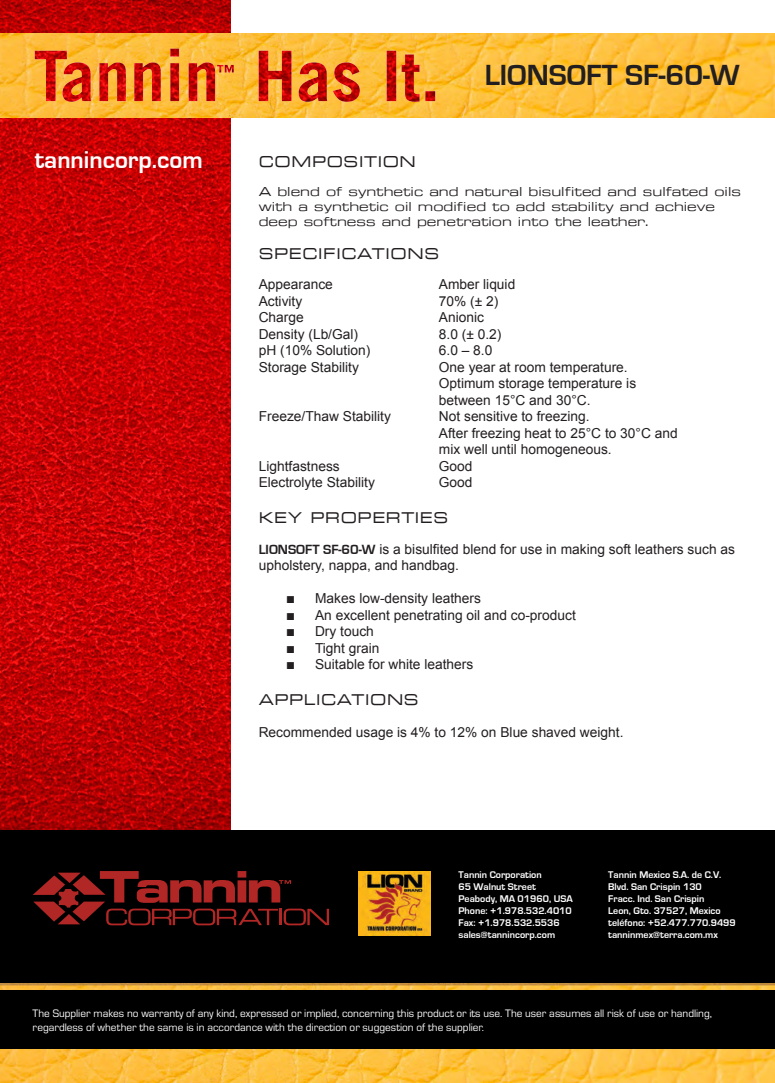
<style>
.page{position:relative;width:775px;height:1083px;background:#fff}
.page>*{position:absolute;margin:0;border:0;box-sizing:border-box;transform-origin:0 0}
.t1{font:700 30px "Eurostile";color:#231f20}
.t2{font:700 25px "Eurostile";color:#fff}
.t3{font:15px "Eurostile Extended";letter-spacing:.04em;color:#231f20}
.t4{font:13.75px/16.5px "Arial";color:#231f20}
.t5{font:12.5px/15px "Eurostile Extended";color:#231f20}
.t6{font:11.25px/13.5px "Eurostile T";color:#fff}
.t7{font:700 10px "Eurostile";color:#fff}
.s1{font-family:"Eurostile";font-weight:700}
</style>
<div class="page">
<img style="left:0;top:0;width:230px;height:829px">
<img style="left:0;top:33px;width:774px;height:84px">
<div style="left:0;top:829px;width:774px;height:220px;background:#000"></div>
<img style="left:0;top:1049px;width:774px;height:34px">
<svg style="left:419px;top:49px;width:16px;height:53px"></svg>
<img style="left:35px;top:49px;width:384px;height:53px">
<img style="left:0;top:983px;width:774px;height:6px">
<svg style="left:33px;top:871px;width:296px;height:54px"></svg>
<img style="left:358px;top:871px;width:72px;height:64px">
<p class="t2" style="left:35px;top:146px;width:169px">tannincorp.com</p>
<p class="t1" style="left:484px;top:59px;width:256px">LIONSOFT SF-60-W</p>
<p class="t3" style="left:259px;top:152px;width:159px">COMPOSITION</p>
<p class="t5" style="left:259px;top:184px;width:483px">A blend of synthetic and natural bisulfited and sulfated oils with a synthetic oil modified to add stability and achieve deep softness and penetration into the leather.</p>
<p class="t3" style="left:259px;top:243px;width:182px">SPECIFICATIONS</p>
<p class="t4" style="left:259px;top:276px;width:76px">Appearance</p>
<p class="t4" style="left:439px;top:276px;width:78px">Amber liquid</p>
<p class="t4" style="left:259px;top:293px;width:45px">Activity</p>
<p class="t4" style="left:439px;top:293px;width:61px">70% (± 2)</p>
<p class="t4" style="left:259px;top:309px;width:47px">Charge</p>
<p class="t4" style="left:439px;top:309px;width:47px">Anionic</p>
<p class="t4" style="left:259px;top:326px;width:101px">Density (Lb/Gal)</p>
<p class="t4" style="left:439px;top:326px;width:64px">8.0 (± 0.2)</p>
<p class="t4" style="left:259px;top:342px;width:113px">pH (10% Solution)</p>
<p class="t4" style="left:439px;top:342px;width:55px">6.0 – 8.0</p>
<p class="t4" style="left:259px;top:359px;width:102px">Storage Stability</p>
<p class="t4" style="left:439px;top:359px;width:190px">One year at room temperature.</p>
<p class="t4" style="left:439px;top:375px;width:199px">Optimum storage temperature is</p>
<p class="t4" style="left:439px;top:392px;width:153px">between 15°C and 30°C.</p>
<p class="t4" style="left:259px;top:408px;width:134px">Freeze/Thaw Stability</p>
<p class="t4" style="left:439px;top:408px;width:152px">Not sensitive to freezing.</p>
<p class="t4" style="left:439px;top:425px;width:240px">After freezing heat to 25°C to 30°C and</p>
<p class="t4" style="left:439px;top:441px;width:174px">mix well until homogeneous.</p>
<p class="t4" style="left:259px;top:458px;width:83px">Lightfastness</p>
<p class="t4" style="left:439px;top:458px;width:35px">Good</p>
<p class="t4" style="left:259px;top:474px;width:118px">Electrolyte Stability</p>
<p class="t4" style="left:439px;top:474px;width:35px">Good</p>
<p class="t3" style="left:259px;top:508px;width:191px">KEY PROPERTIES</p>
<p class="t4" style="left:259px;top:541px;width:477px"><span class="s1">LIONSOFT SF-60-W</span> is a bisulfited blend for use in making soft leathers such as upholstery, nappa, and handbag.</p>
<p class="t4" style="left:287px;top:590px;width:195px">■ Makes low-density leathers</p>
<p class="t4" style="left:287px;top:607px;width:290px">■ An excellent penetrating oil and co-product</p>
<p class="t4" style="left:287px;top:623px;width:88px">■ Dry touch</p>
<p class="t4" style="left:287px;top:640px;width:94px">■ Tight grain</p>
<p class="t4" style="left:287px;top:656px;width:188px">■ Suitable for white leathers</p>
<p class="t3" style="left:259px;top:689px;width:161px">APPLICATIONS</p>
<p class="t4" style="left:259px;top:724px;width:366px">Recommended usage is 4% to 12% on Blue shaved weight.</p>
<p class="t7" style="left:458px;top:869px;width:85px">Tannin Corporation</p>
<p class="t7" style="left:458px;top:881px;width:79px">65 Walnut Street</p>
<p class="t7" style="left:458px;top:893px;width:116px">Peabody, MA 01960, USA</p>
<p class="t7" style="left:458px;top:905px;width:115px">Phone: +1.978.532.4010</p>
<p class="t7" style="left:458px;top:917px;width:103px">Fax: +1.978.532.5536</p>
<p class="t7" style="left:458px;top:929px;width:98px">sales@tannincorp.com</p>
<p class="t7" style="left:608px;top:869px;width:114px">Tannin Mexico S.A. de C.V.</p>
<p class="t7" style="left:608px;top:881px;width:95px">Blvd. San Crispin 130</p>
<p class="t7" style="left:608px;top:893px;width:98px">Fracc. Ind. San Crispin</p>
<p class="t7" style="left:608px;top:905px;width:114px">Leon, Gto. 37527, Mexico</p>
<p class="t7" style="left:608px;top:917px;width:129px">teléfono: +52.477.770.9499</p>
<p class="t7" style="left:608px;top:929px;width:111px">tanninmex@terra.com.mx</p>
<p class="t6" style="left:33px;top:1006px;width:680px">The Supplier makes no warranty of any kind, expressed or implied, concerning this product or its use. The user assumes all risk of use or handling, regardless of whether the same is in accordance with the direction or suggestion of the supplier.</p>
</div>
